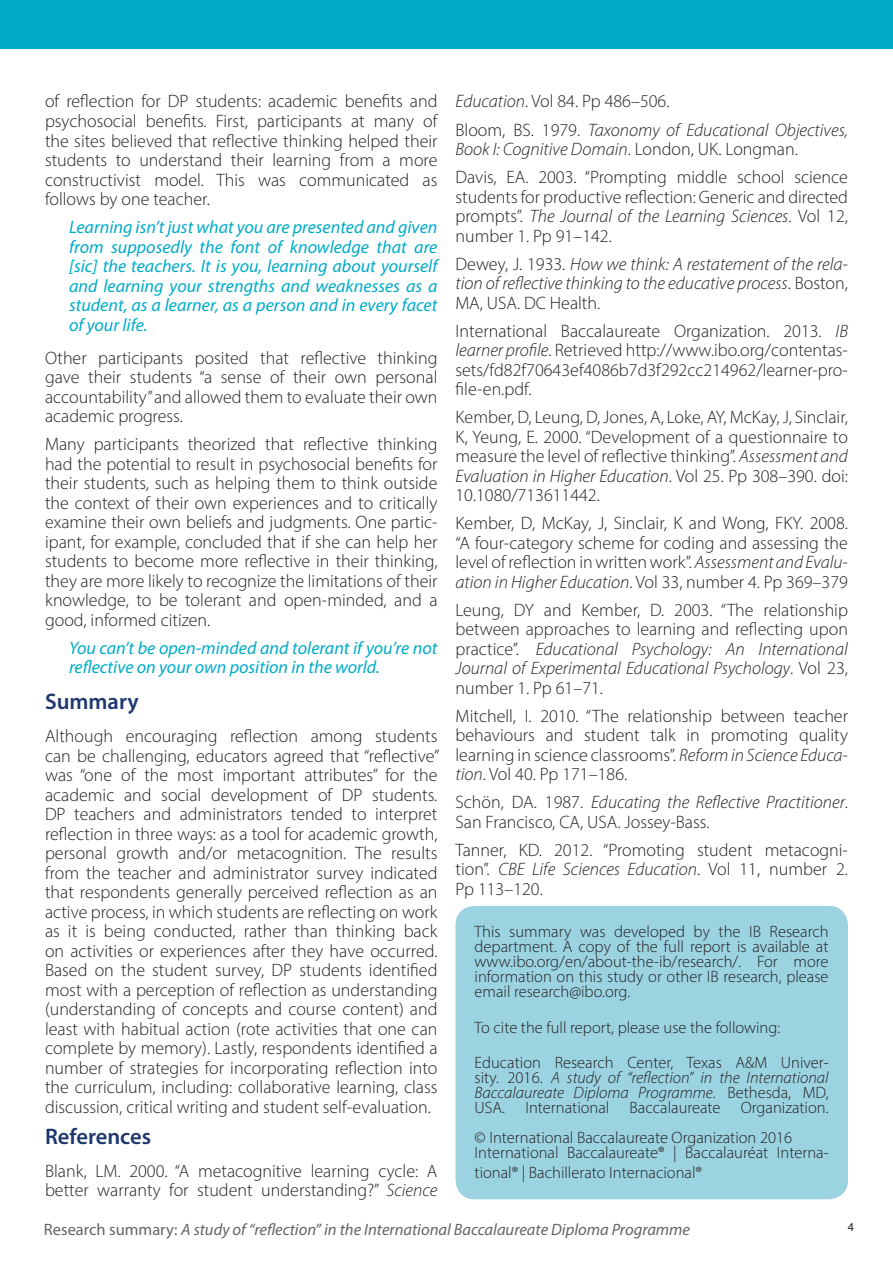
<style>
.page{position:relative;width:893px;height:1263px;background:#fff}
.page>*{position:absolute;margin:0;border:0;box-sizing:border-box;transform-origin:0 0}
.Heading_1_-_dark_blu{font:600 22.5px "Myriad Pro";color:#1e376d}
.Main_body{font:300 18px/19.5px "Myriad Pro";color:#231f20;text-align:justify}
.Call-out_TEAL{font:italic 18px/19.5px "Myriad Pro";color:#00acc8;text-align:justify}
.Main_body-2{font:italic 300 18px/19.5px "Myriad Pro";color:#231f20}
.Citation_box{font:300 16.5px/15px "Myriad Pro";color:#231f20;text-align:justify}
.t1{font:italic 16.5px "Myriad Pro";color:#636466}
.t2{font:12px "Myriad Pro";color:#231f20}
.s1{font-style:italic}
.s2{font-style:normal}
</style>
<div class="page">
<div style="left:0;top:0;width:893px;height:48px;background:#00acc8"></div>
<div style="left:455px;top:906px;width:393px;height:293px;background:#9bd3e1;border-radius:19px"></div>
<p class="Main_body" style="left:45px;top:92px;width:394px">of reflection for DP students: academic benefits and psychosocial benefits. First, participants at many of the sites believed that reflective thinking helped their students to understand their learning from a more constructivist model. This was communicated as follows by one teacher.</p>
<p class="Call-out_TEAL" style="left:69px;top:217px;width:370px">Learning isn’t just what you are presented and given from supposedly the font of knowledge that are [sic] the teachers. It is you, learning about yourself and learning your strengths and weaknesses as a student, as a learner, as a person and in every facet of your life.</p>
<p class="Main_body" style="left:45px;top:348px;width:394px">Other participants posited that reflective thinking gave their students “a sense of their own personal accountability” and allowed them to evaluate their own academic progress.</p>
<p class="Main_body" style="left:45px;top:434px;width:394px">Many participants theorized that reflective thinking had the potential to result in psychosocial benefits for their students, such as helping them to think outside the context of their own experiences and to critically examine their own beliefs and judgments. One partic&shy;ipant, for example, concluded that if she can help her students to become more reflective in their thinking, they are more likely to recognize the limitations of their knowledge, to be tolerant and open-minded, and a good, informed citizen.</p>
<p class="Call-out_TEAL" style="left:69px;top:637px;width:370px">You can’t be open-minded and tolerant if you’re not reflective on your own position in the world.</p>
<p class="Heading_1_-_dark_blu" style="left:45px;top:687px;width:95px">Summary</p>
<p class="Main_body" style="left:45px;top:726px;width:396px">Although encouraging reflection among students can be challenging, educators agreed that “reflective” was “one of the most important attributes” for the academic and social development of DP students.<br>DP teachers and administrators tended to interpret reflection in three ways: as a tool for academic growth, personal growth and/or metacognition. The results from the teacher and administrator survey indicated that respondents generally perceived reflection as an active process, in which students are reflecting on work as it is being conducted, rather than thinking back on activities or experiences after they have occurred.<br>Based on the student survey, DP students identified most with a perception of reflection as understanding (understanding of concepts and course content) and least with habitual action (rote activities that one can complete by memory). Lastly, respondents identified a number of strategies for incorporating reflection into the curriculum, including: collaborative learning, class discussion, critical writing and student self-evaluation.</p>
<p class="Heading_1_-_dark_blu" style="left:45px;top:1122px;width:108px">References</p>
<p class="Main_body" style="left:45px;top:1161px;width:394px">Blank, LM. 2000. “A metacognitive learning cycle: A better warranty for student understanding?” <span class="s1">Science</span></p>
<p class="Main_body" style="left:455px;top:92px;width:216px"><span class="s1">Education</span>. Vol 84. Pp 486–506.</p>
<p class="Main_body-2" style="left:455px;top:120px;width:394px"><span class="s2">Bloom, BS. 1979.</span> Taxonomy of Educational Objectives,<br>Book I: Cognitive Domain<span class="s2">. London, UK. Longman.</span></p>
<p class="Main_body" style="left:455px;top:167px;width:394px">Davis, EA. 2003. “Prompting middle school science students for productive reflection: Generic and directed prompts”. <span class="s1">The Journal of the Learning Sciences</span>. Vol 12, number 1. Pp 91–142.</p>
<p class="Main_body-2" style="left:455px;top:254px;width:394px;text-align:justify"><span class="s2">Dewey, J. 1933.</span> How we think: A restatement of the rela&shy;tion of reflective thinking to the educative process<span class="s2">. Boston, MA, USA. DC Health.</span></p>
<p class="Main_body" style="left:455px;top:321px;width:394px">International Baccalaureate Organization. 2013. <span class="s1">IB learner profile</span>. Retrieved http://www.ibo.org/contentas&shy;sets/fd82f70643ef4086b7d3f292cc214962/learner-pro&shy;file-en.pdf.</p>
<p class="Main_body" style="left:455px;top:407px;width:394px">Kember, D, Leung, D, Jones, A, Loke, AY, McKay, J, Sinclair, K, Yeung, E. 2000. “Development of a questionnaire to measure the level of reflective thinking”. <span class="s1">Assessment and Evaluation in Higher Education</span>. Vol 25. Pp 308–390. doi:<br>10.1080/713611442.</p>
<p class="Main_body" style="left:455px;top:513px;width:394px">Kember, D, McKay, J, Sinclair, K and Wong, FKY. 2008. “A four-category scheme for coding and assessing the level of reflection in written work”. <span class="s1">Assessment and Evalu&shy;ation in Higher Education</span>. Vol 33, number 4. Pp 369–379</p>
<p class="Main_body" style="left:455px;top:600px;width:394px">Leung, DY and Kember, D. 2003. “The relationship between approaches to learning and reflecting upon practice”. <span class="s1">Educational Psychology: An International Journal of Experimental Educational Psychology</span>. Vol 23, number 1. Pp 61–71.</p>
<p class="Main_body" style="left:455px;top:706px;width:394px">Mitchell, I. 2010. “The relationship between teacher behaviours and student talk in promoting quality learning in science classrooms”. <span class="s1">Reform in Science Educa&shy;tion</span>. Vol 40. Pp 171–186.</p>
<p class="Main_body" style="left:455px;top:792px;width:394px">Schön, DA. 1987. <span class="s1">Educating the Reflective Practitioner</span>.<br>San Francisco, CA, USA. Jossey-Bass.</p>
<p class="Main_body" style="left:455px;top:840px;width:394px">Tanner, KD. 2012. “Promoting student metacogni&shy;tion”. <span class="s1">CBE Life Sciences Education</span>. Vol 11, number 2.<br>Pp 113–120.</p>
<p class="Citation_box" style="left:475px;top:924px;width:356px">This summary was developed by the IB Research department. A copy of the full report is available at www.ibo.org/en/about-the-ib/research/. For more information on this study or other IB research, please email research@ibo.org.</p>
<p class="Citation_box" style="left:475px;top:1020px;width:307px">To cite the full report, please use the following:</p>
<p class="Citation_box" style="left:475px;top:1055px;width:356px">Education Research Center, Texas A&amp;M Univer&shy;sity. 2016. <span class="s1">A study of “reflection” in the International Baccalaureate Diploma Programme</span>. Bethesda, MD, USA. International Baccalaureate Organization.</p>
<p class="Citation_box" style="left:475px;top:1130px;width:356px">© International Baccalaureate Organization 2016<br>International Baccalaureate® | Baccalauréat Interna-</p>
<p class="Citation_box" style="left:475px;top:1165px;width:229px">tional® | Bachillerato Internacional®</p>
<p class="t1" style="left:44px;top:1219px;width:648px"><span class="s2">Research summary:</span> A study of “reflection” in the International Baccalaureate Diploma Programme</p>
<p class="t2" style="left:848px;top:1220px;width:8px">4</p>
</div>
